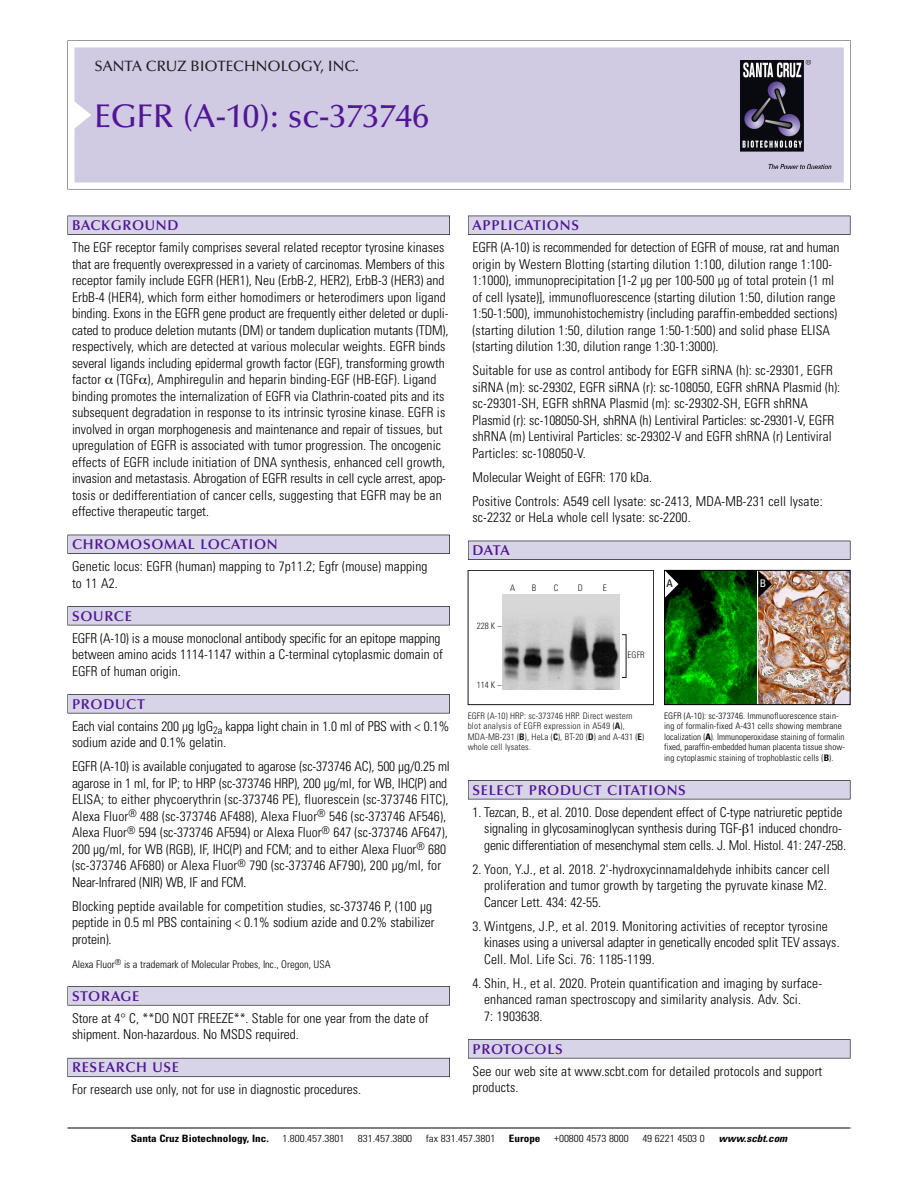
<style>
.page{position:relative;width:918px;height:1188px;background:#fff}
.page>*{position:absolute;margin:0;border:0;box-sizing:border-box;transform-origin:0 0}
.t1{font:500 33px "Optima";color:#511695}
.t2{font:500 15px "Optima";color:#231f20}
.t3{font:600 14.25px "Optima";letter-spacing:.05em;color:#511695}
.t4{font:300 condensed 13.5px/16.5px "Univers";color:#000}
.t5{font:300 condensed 10.5px "Univers";color:#000}
.t6{font:condensed 10.5px "Univers";color:#000}
.t7{font:condensed 10.5px "Univers";color:#fff}
.t8{font:300 condensed 10.2px "Univers";color:#000;scale:1.1 1}
.t9{font:700 condensed 10.2px "Univers";color:#000;scale:1.1 1}
.t10{font:italic 700 condensed 10.2px "Univers";color:#000;scale:1.1 1}
.t11{font:300 condensed 9px/10.5px "Univers";letter-spacing:.015em;color:#000}
.t12{font:300 condensed 9px/10.5px "Univers";letter-spacing:.015em;color:#191919}
.s1{font-weight:700}
</style>
<div class="page">
<svg style="left:74px;top:41px;width:777px;height:148px"></svg>
<div style="left:74px;top:47px;width:770px;height:135px;background:#d1cae3"></div>
<img style="left:741px;top:60px;width:90px;height:108px">
<div style="left:68px;top:216px;width:382px;height:19px;background:#535256"></div>
<div style="left:68px;top:216px;width:381px;height:18px;background:#d7d4e8"></div>
<div style="left:68px;top:535px;width:382px;height:19px;background:#525156"></div>
<div style="left:68px;top:535px;width:381px;height:18px;background:#d7d4e8"></div>
<div style="left:68px;top:606px;width:382px;height:19px;background:#545357"></div>
<div style="left:68px;top:607px;width:381px;height:18px;background:#d7d4e8"></div>
<div style="left:68px;top:694px;width:382px;height:19px;background:#575659"></div>
<div style="left:68px;top:695px;width:381px;height:18px;background:#d7d4e8"></div>
<svg style="left:68px;top:986px;width:382px;height:20px"></svg>
<div style="left:68px;top:987px;width:381px;height:18px;background:#d7d4e8"></div>
<div style="left:68px;top:1058px;width:382px;height:19px;background:#64626c"></div>
<div style="left:68px;top:1058px;width:381px;height:18px;background:#d7d4e8"></div>
<div style="left:468px;top:216px;width:382px;height:19px;background:#535256"></div>
<div style="left:468px;top:216px;width:382px;height:18px;background:#d7d4e8"></div>
<div style="left:468px;top:541px;width:382px;height:19px;background:#525156"></div>
<div style="left:468px;top:541px;width:382px;height:18px;background:#d7d4e8"></div>
<div style="left:468px;top:780px;width:382px;height:19px;background:#545357"></div>
<div style="left:468px;top:781px;width:382px;height:18px;background:#d7d4e8"></div>
<div style="left:468px;top:1039px;width:382px;height:19px;background:#575659"></div>
<div style="left:468px;top:1040px;width:382px;height:18px;background:#d7d4e8"></div>
<hr style="left:68px;top:1128px;width:782px;height:1px;background:#000">
<img style="left:758px;top:572px;width:90px;height:131px">
<img style="left:666px;top:572px;width:90px;height:131px">
<div style="left:664px;top:570px;width:186px;height:135px;border:1px solid #000"></div>
<svg style="left:758px;top:571px;width:14px;height:27px"></svg>
<svg style="left:665px;top:571px;width:13px;height:27px"></svg>
<div style="left:468px;top:570px;width:186px;height:135px;border:1px solid #191919"></div>
<img style="left:503px;top:594px;width:117px;height:96px">
<p class="t2" style="left:94px;top:60px;width:266px">SANTA CRUZ BIOTECHNOLOGY, INC.</p>
<p class="t1" style="left:94px;top:102px;width:336px">EGFR (A-10): sc-373746</p>
<p class="t3" style="left:72px;top:219px;width:108px">BACKGROUND</p>
<p class="t4" style="left:72px;top:240px;width:378px">The EGF receptor family comprises several related receptor tyrosine kinases that are frequently overexpressed in a variety of carcinomas. Members of this receptor family include EGFR (HER1), Neu (ErbB-2, HER2), ErbB-3 (HER3) and ErbB-4 (HER4), which form either homodimers or heterodimers upon ligand binding. Exons in the EGFR gene product are frequently either deleted or dupli&shy;cated to produce deletion mutants (DM) or tandem duplication mutants (TDM), respectively, which are detected at various molecular weights. EGFR binds several ligands including epidermal growth factor (EGF), transforming growth factor (TGF ), Amphiregulin and heparin binding-EGF (HB-EGF). Ligand binding promotes the internalization of EGFR via Clathrin-coated pits and its subsequent degradation in response to its intrinsic tyrosine kinase. EGFR is involved in organ morphogenesis and maintenance and repair of tissues, but upregulation of EGFR is associated with tumor progression. The oncogenic effects of EGFR include initiation of DNA synthesis, enhanced cell growth, invasion and metastasis. Abrogation of EGFR results in cell cycle arrest, apop&shy;tosis or dedifferentiation of cancer cells, suggesting that EGFR may be an effective therapeutic target.</p>
<p class="t3" style="left:72px;top:538px;width:207px">CHROMOSOMAL LOCATION</p>
<p class="t4" style="left:72px;top:559px;width:357px">Genetic locus: EGFR (human) mapping to 7p11.2; Egfr (mouse) mapping to 11 A2.</p>
<p class="t3" style="left:72px;top:610px;width:61px">SOURCE</p>
<p class="t4" style="left:72px;top:631px;width:372px">EGFR (A-10) is a mouse monoclonal antibody specific for an epitope mapping between amino acids 1114-1147 within a C-terminal cytoplasmic domain of<br>EGFR of human origin.</p>
<p class="t3" style="left:72px;top:698px;width:74px">PRODUCT</p>
<p class="t4" style="left:72px;top:719px;width:379px">Each vial contains 200 µg IgG<sub>2a</sub> kappa light chain in 1.0 ml of PBS with &lt; 0.1% sodium azide and 0.1% gelatin.</p>
<p class="t4" style="left:72px;top:760px;width:379px">EGFR (A-10) is available conjugated to agarose (sc-373746 AC), 500 µg/0.25 ml agarose in 1 ml, for IP; to HRP (sc-373746 HRP), 200 µg/ml, for WB, IHC(P) and ELISA; to either phycoerythrin (sc-373746 PE), fluorescein (sc-373746 FITC), Alexa Fluor<sup>®</sup> 488 (sc-373746 AF488), Alexa Fluor<sup>®</sup> 546 (sc-373746 AF546), Alexa Fluor<sup>®</sup> 594 (sc-373746 AF594) or Alexa Fluor<sup>®</sup> 647 (sc-373746 AF647), 200 µg/ml, for WB (RGB), IF, IHC(P) and FCM; and to either Alexa Fluor<sup>®</sup> 680 (sc-373746 AF680) or Alexa Fluor<sup>®</sup> 790 (sc-373746 AF790), 200 µg/ml, for Near-Infrared (NIR) WB, IF and FCM.</p>
<p class="t4" style="left:72px;top:899px;width:364px">Blocking peptide available for competition studies, sc-373746 P, (100 µg peptide in 0.5 ml PBS containing &lt; 0.1% sodium azide and 0.2% stabilizer protein).</p>
<p class="t5" style="left:72px;top:960px;width:260px">Alexa Fluor<sup>®</sup> is a trademark of Molecular Probes, Inc., Oregon, USA</p>
<p class="t3" style="left:72px;top:990px;width:69px">STORAGE</p>
<p class="t4" style="left:72px;top:1011px;width:358px">Store at 4° C, **DO NOT FREEZE**. Stable for one year from the date of shipment. Non-hazardous. No MSDS required.</p>
<p class="t3" style="left:72px;top:1062px;width:109px">RESEARCH USE</p>
<p class="t4" style="left:72px;top:1083px;width:291px">For research use only, not for use in diagnostic procedures.</p>
<p class="t3" style="left:473px;top:219px;width:108px">APPLICATIONS</p>
<p class="t4" style="left:473px;top:240px;width:368px">EGFR (A-10) is recommended for detection of EGFR of mouse, rat and human origin by Western Blotting (starting dilution 1:100, dilution range 1:100- 1:1000), immunoprecipitation [1-2 µg per 100-500 µg of total protein (1 ml of cell lysate)], immunofluorescence (starting dilution 1:50, dilution range 1:50-1:500), immunohistochemistry (including paraffin-embedded sections) (starting dilution 1:50, dilution range 1:50-1:500) and solid phase ELISA (starting dilution 1:30, dilution range 1:30-1:3000).</p>
<p class="t4" style="left:473px;top:363px;width:369px">Suitable for use as control antibody for EGFR siRNA (h): sc-29301, EGFR siRNA (m): sc-29302, EGFR siRNA (r): sc-108050, EGFR shRNA Plasmid (h): sc-29301-SH, EGFR shRNA Plasmid (m): sc-29302-SH, EGFR shRNA Plasmid (r): sc-108050-SH, shRNA (h) Lentiviral Particles: sc-29301-V, EGFR shRNA (m) Lentiviral Particles: sc-29302-V and EGFR shRNA (r) Lentiviral Particles: sc-108050-V.</p>
<p class="t4" style="left:473px;top:470px;width:181px">Molecular Weight of EGFR: 170 kDa.</p>
<p class="t4" style="left:473px;top:494px;width:352px">Positive Controls: A549 cell lysate: sc-2413, MDA-MB-231 cell lysate: sc-2232 or HeLa whole cell lysate: sc-2200.</p>
<p class="t3" style="left:473px;top:544px;width:39px">DATA</p>
<p class="t12" style="left:510px;top:584px;width:7px">A</p>
<p class="t12" style="left:532px;top:584px;width:6px">B</p>
<p class="t12" style="left:554px;top:584px;width:6px">C</p>
<p class="t12" style="left:578px;top:584px;width:7px">D</p>
<p class="t12" style="left:603px;top:584px;width:5px">E</p>
<p class="t12" style="left:477px;top:621px;width:26px">228 K–</p>
<p class="t12" style="left:477px;top:680px;width:26px">114 K–</p>
<p class="t12" style="left:627px;top:651px;width:19px">EGFR</p>
<p class="t12" style="left:468px;top:711px;width:178px">EGFR (A-10) HRP: sc-373746 HRP. Direct western blot analysis of EGFR expression in A549 (<span class="s1">A</span>), MDA-MB-231 (<span class="s1">B</span>), HeLa (<span class="s1">C</span>), BT-20 (<span class="s1">D</span>) and A-431 (<span class="s1">E</span>) whole cell lysates.</p>
<p class="t6" style="left:667px;top:579px;width:8px">A</p>
<p class="t7" style="left:760px;top:579px;width:8px">B</p>
<p class="t11" style="left:664px;top:711px;width:182px">EGFR (A-10): sc-373746. Immunofluorescence stain&shy;ing of formalin-fixed A-431 cells showing membrane localization (<span class="s1">A</span>). Immunoperoxidase staining of formalin fixed, paraffin-embedded human placenta tissue show&shy;ing cytoplasmic staining of trophoblastic cells (<span class="s1">B</span>).</p>
<p class="t3" style="left:473px;top:784px;width:215px">SELECT PRODUCT CITATIONS</p>
<p class="t4" style="left:484px;top:805px;width:363px;text-indent:-12px">1. Tezcan, B., et al. 2010. Dose dependent effect of C-type natriuretic peptide signaling in glycosaminoglycan synthesis during TGF- 1 induced chondro&shy;genic differentiation of mesenchymal stem cells. J. Mol. Histol. 41: 247-258.</p>
<p class="t4" style="left:484px;top:862px;width:347px;text-indent:-12px">2. Yoon, Y.J., et al. 2018. 2'-hydroxycinnamaldehyde inhibits cancer cell proliferation and tumor growth by targeting the pyruvate kinase M2.<br>Cancer Lett. 434: 42-55.</p>
<p class="t4" style="left:484px;top:919px;width:357px;text-indent:-12px">3. Wintgens, J.P., et al. 2019. Monitoring activities of receptor tyrosine kinases using a universal adapter in genetically encoded split TEV assays.<br>Cell. Mol. Life Sci. 76: 1185-1199.</p>
<p class="t4" style="left:484px;top:976px;width:339px;text-indent:-12px">4. Shin, H., et al. 2020. Protein quantification and imaging by surface&shy;enhanced raman spectroscopy and similarity analysis. Adv. Sci.<br>7: 1903638.</p>
<p class="t3" style="left:473px;top:1043px;width:92px">PROTOCOLS</p>
<p class="t4" style="left:473px;top:1064px;width:351px">See our web site at www.scbt.com for detailed protocols and support products.</p>
<p class="t9" style="left:131px;top:1135px;width:127px">Santa Cruz Biotechnology, Inc.</p>
<p class="t8" style="left:282px;top:1135px;width:58px">1.800.457.3801</p>
<p class="t8" style="left:358px;top:1135px;width:51px">831.457.3800</p>
<p class="t8" style="left:426px;top:1135px;width:65px">fax 831.457.3801</p>
<p class="t9" style="left:509px;top:1135px;width:30px">Europe</p>
<p class="t8" style="left:554px;top:1135px;width:69px">+00800 4573 8000</p>
<p class="t8" style="left:642px;top:1135px;width:58px">49 6221 4503 0</p>
<p class="t10" style="left:719px;top:1135px;width:66px">www.scbt.com</p>
</div>
